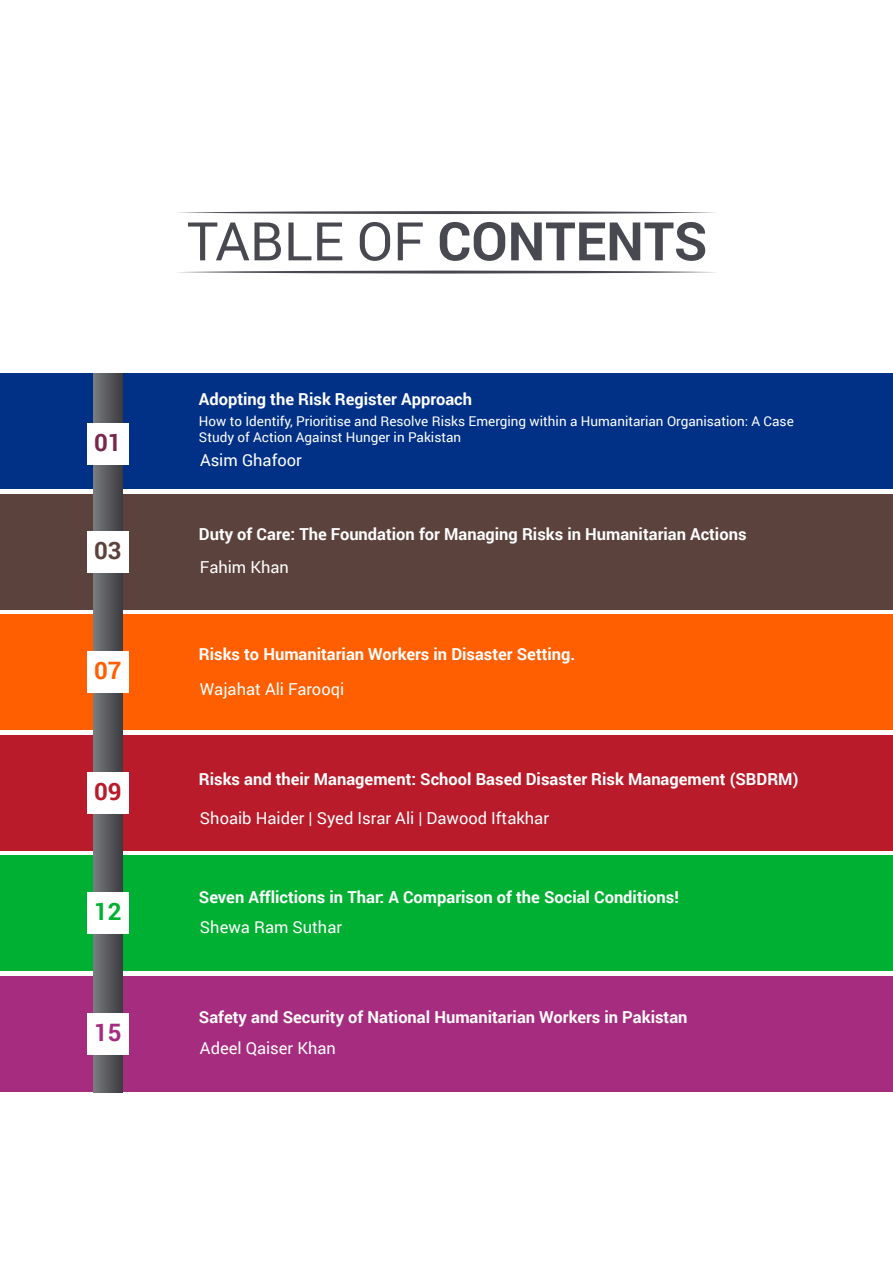
<style>
.page{position:relative;width:893px;height:1263px;background:#fff}
.page>*{position:absolute;margin:0;border:0;box-sizing:border-box;transform-origin:0 0}
.t1{font:700 53.25px "Roboto";color:#484950}
.t2{font:700 24px "Roboto";color:#76294a}
.t3{font:700 24px "Roboto";color:#5c423c}
.t4{font:700 24px "Roboto";color:#b91b2a}
.t5{font:700 24px "Roboto";color:#00b032}
.t6{font:700 24px "Roboto";color:#ff5f00}
.t7{font:700 24px "Roboto";color:#a62c7f}
.t8{font:700 16.5px "Roboto";color:#fff}
.t9{font:16.5px "Roboto";color:#fff}
.t10{font:13.5px/16.5px "Roboto";color:#fff}
.s1{font-weight:400}
</style>
<div class="page">
<div style="left:0;top:373px;width:893px;height:116px;background:#003187"></div>
<div style="left:0;top:494px;width:893px;height:116px;background:#5c423c"></div>
<div style="left:0;top:614px;width:893px;height:116px;background:#ff5f00"></div>
<div style="left:0;top:735px;width:893px;height:116px;background:#b91b2a"></div>
<div style="left:0;top:855px;width:893px;height:116px;background:#00b032"></div>
<div style="left:0;top:976px;width:893px;height:115px;background:#a62c7f"></div>
<svg style="left:178px;top:271px;width:537px;height:3px"></svg>
<svg style="left:178px;top:211px;width:537px;height:3px;background:#848589"></svg>
<svg style="left:93px;top:373px;width:29px;height:719px;background:#5b5d60"></svg>
<div style="left:87px;top:423px;width:42px;height:42px;background:#fff"></div>
<div style="left:87px;top:531px;width:42px;height:42px;background:#fff"></div>
<div style="left:87px;top:772px;width:42px;height:41px;background:#fff"></div>
<div style="left:87px;top:892px;width:42px;height:42px;background:#fff"></div>
<div style="left:87px;top:651px;width:42px;height:42px;background:#fff"></div>
<div style="left:87px;top:1013px;width:42px;height:41px;background:#fff"></div>
<h2 class="t2" style="left:94px;top:425px;width:29px">01</h2>
<h2 class="t3" style="left:94px;top:533px;width:29px">03</h2>
<h2 class="t6" style="left:94px;top:654px;width:29px">07</h2>
<h2 class="t4" style="left:94px;top:774px;width:29px">09</h2>
<h2 class="t5" style="left:94px;top:895px;width:29px">12</h2>
<h2 class="t7" style="left:94px;top:1015px;width:29px">15</h2>
<h1 class="t1" style="left:187px;top:204px;width:522px"><span class="s1">TABLE OF</span> CONTENTS</h1>
<p class="t8" style="left:199px;top:387px;width:275px">Adopting the Risk Register Approach</p>
<p class="t10" style="left:199px;top:412px;width:596px">How to Identify, Prioritise and Resolve Risks Emerging within a Humanitarian Organisation: A Case<br>Study of Action Against Hunger in Pakistan</p>
<p class="t9" style="left:200px;top:449px;width:103px">Asim Ghafoor</p>
<p class="t8" style="left:199px;top:522px;width:549px">Duty of Care: The Foundation for Managing Risks in Humanitarian Actions</p>
<p class="t9" style="left:200px;top:556px;width:90px">Fahim Khan</p>
<p class="t8" style="left:199px;top:642px;width:378px">Risks to Humanitarian Workers in Disaster Setting.</p>
<p class="t9" style="left:200px;top:677px;width:146px">Wajahat Ali Farooqi</p>
<p class="t8" style="left:199px;top:767px;width:601px">Risks and their Management: School Based Disaster Risk Management (SBDRM)</p>
<p class="t9" style="left:200px;top:806px;width:350px">Shoaib Haider | Syed Israr Ali | Dawood Iftakhar</p>
<p class="t8" style="left:199px;top:885px;width:481px">Seven Afflictions in Thar: A Comparison of the Social Conditions!</p>
<p class="t9" style="left:200px;top:915px;width:144px">Shewa Ram Suthar</p>
<p class="t8" style="left:199px;top:1005px;width:490px">Safety and Security of National Humanitarian Workers in Pakistan</p>
<p class="t9" style="left:200px;top:1036px;width:137px">Adeel Qaiser Khan</p>
</div>
